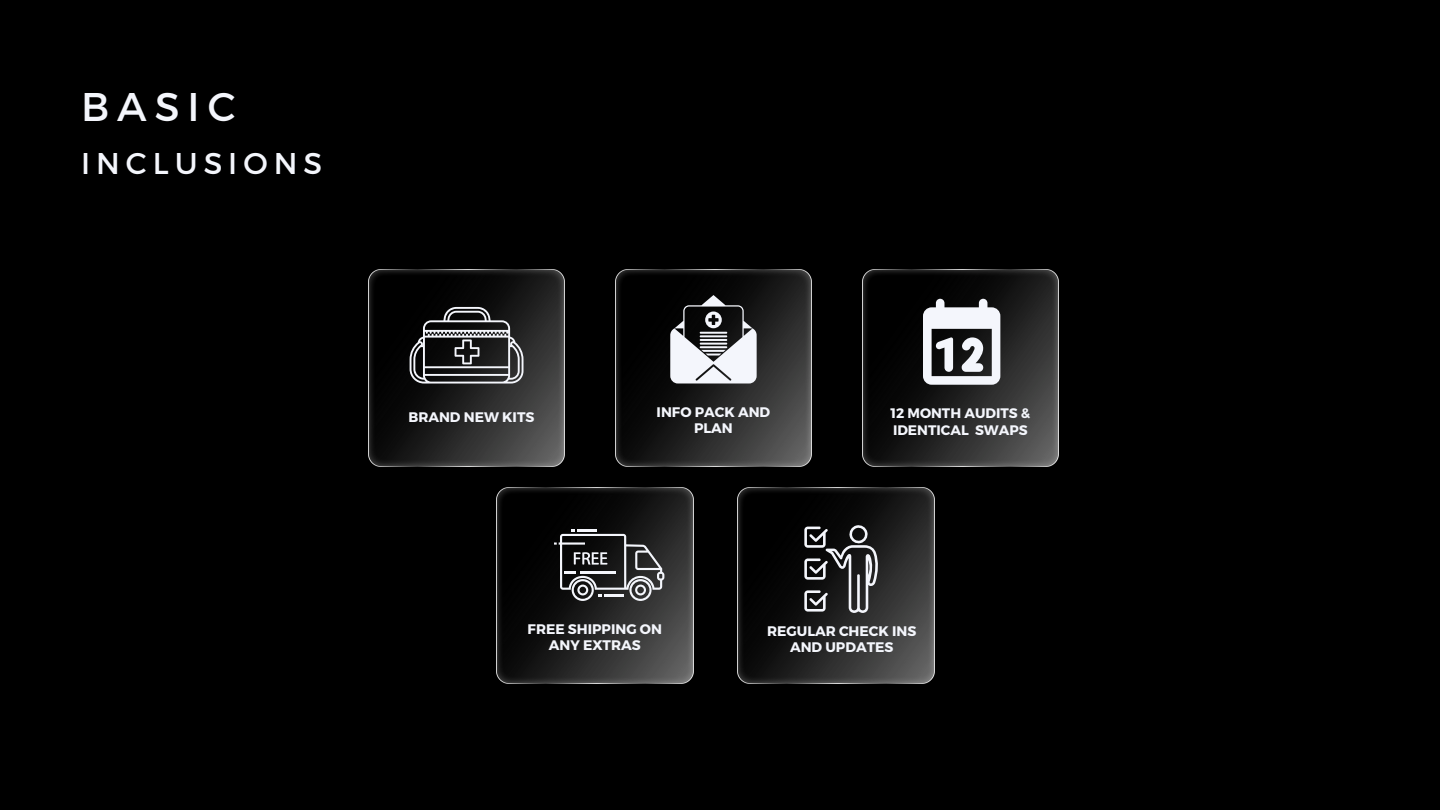
<style>
.page{position:relative;width:1440px;height:810px;background:#000}
.page>*{position:absolute;margin:0;border:0;box-sizing:border-box;transform-origin:0 0}
.t1{font:40px "Montserrat";letter-spacing:.2em;color:#f4f6fc}
.t2{font:30px "Montserrat";letter-spacing:.2em;color:#f4f6fc}
.t3{font:700 13.9px/16.3px "Montserrat";color:#f4f6fc;text-align:center}
.t4{font:700 13.8px/16.1px "Montserrat";color:#f4f6fc}
</style>
<div class="page">
<img style="left:368px;top:270px;width:197px;height:196px">
<svg style="left:410px;top:307px;width:113px;height:77px"></svg>
<img style="left:496px;top:487px;width:197px;height:197px">
<svg style="left:554px;top:529px;width:110px;height:72px"></svg>
<img style="left:615px;top:270px;width:197px;height:196px">
<img style="left:737px;top:487px;width:197px;height:197px">
<svg style="left:804px;top:524px;width:75px;height:89px"></svg>
<img style="left:862px;top:270px;width:197px;height:196px">
<svg style="left:923px;top:299px;width:77px;height:86px"></svg>
<svg style="left:670px;top:295px;width:87px;height:88px"></svg>
<p class="t1" style="left:81px;top:80px;width:156px">BASIC</p>
<p class="t2" style="left:81px;top:143px;width:243px">INCLUSIONS</p>
<p class="t3" style="left:408px;top:408px;width:128px">BRAND NEW KITS</p>
<p class="t3" style="left:657px;top:403px;width:115px">INFO PACK AND</p>
<p class="t3" style="left:694px;top:419px;width:40px">PLAN</p>
<p class="t4" style="left:890px;top:405px;width:141px">12 MONTH AUDITS &amp;<br>IDENTICAL SWAPS</p>
<p class="t3" style="left:528px;top:620px;width:136px">FREE SHIPPING ON<br>ANY EXTRAS</p>
<p class="t3" style="left:767px;top:622px;width:151px">REGULAR CHECK INS<br>AND UPDATES</p>
</div>
